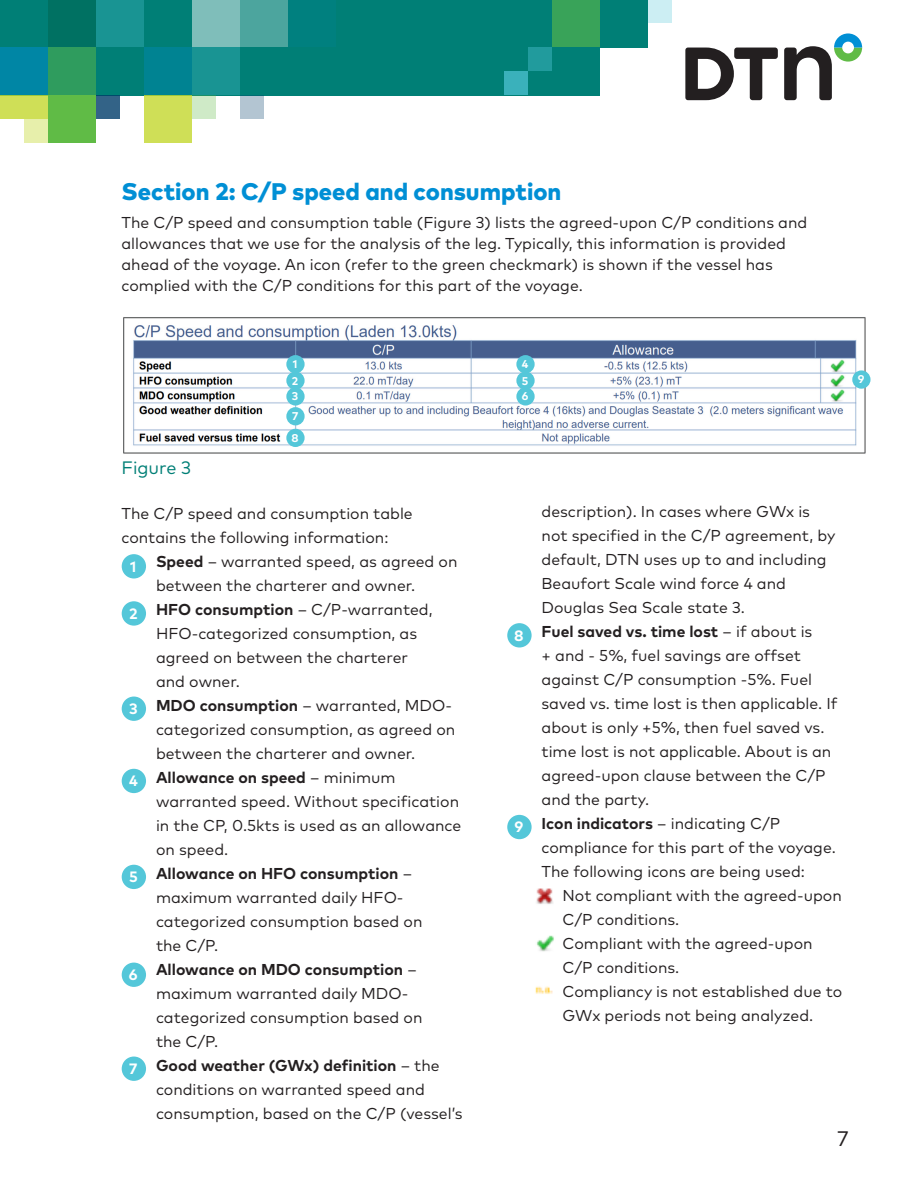
<style>
.page{position:relative;width:918px;height:1188px;background:#fff}
.page>*{position:absolute;margin:0;border:0;box-sizing:border-box;transform-origin:0 0}
.t1{font:800 24px "Mark Pro";color:#008fd5}
.t2{font:21px "Mark Pro";color:#231f20}
.Figure_copy{font:18px "Mark Pro";color:#007f76}
.Body{font:15.75px/24px "Mark Pro";color:#231f20}
.Body-2{font:700 15px "Mark Pro";color:#fff}
.Body-3{font:700 11.25px "Mark Pro";color:#fff}
.s1{font-weight:700}
</style>
<div class="page">
<img style="left:536px;top:888px;width:17px;height:16px">
<img style="left:535px;top:986px;width:18px;height:8px">
<img style="left:536px;top:935px;width:18px;height:17px">
<img style="left:124px;top:317px;width:742px;height:137px">
<svg style="left:685px;top:48px;width:93px;height:52px"></svg>
<svg style="left:784px;top:33px;width:78px;height:67px"></svg>
<div style="left:0;top:0;width:600px;height:95px;background:#007f76"></div>
<div style="left:192px;top:0;width:48px;height:47px;background:#7fbeba"></div>
<div style="left:240px;top:0;width:48px;height:47px;background:#4ca59e"></div>
<div style="left:600px;top:0;width:48px;height:47px;background:#007f76"></div>
<div style="left:0;top:47px;width:48px;height:48px;background:#0086a5"></div>
<div style="left:96px;top:0;width:48px;height:47px;background:#199493"></div>
<div style="left:24px;top:95px;width:24px;height:24px;background:#cfdf57"></div>
<div style="left:24px;top:119px;width:24px;height:24px;background:#e7efab"></div>
<div style="left:528px;top:47px;width:24px;height:24px;background:#219b9d"></div>
<div style="left:240px;top:95px;width:24px;height:24px;background:#b3c5d2"></div>
<div style="left:192px;top:95px;width:24px;height:24px;background:#cfeac7"></div>
<div style="left:96px;top:95px;width:24px;height:24px;background:#336387"></div>
<div style="left:0;top:95px;width:24px;height:24px;background:#cfdf57"></div>
<div style="left:192px;top:47px;width:48px;height:48px;background:#199493"></div>
<div style="left:288px;top:0;width:48px;height:47px;background:#00807f"></div>
<div style="left:144px;top:47px;width:48px;height:48px;background:#008392"></div>
<div style="left:144px;top:95px;width:48px;height:48px;background:#cfdf57"></div>
<div style="left:48px;top:0;width:48px;height:47px;background:#007162"></div>
<div style="left:552px;top:0;width:48px;height:47px;background:#39a359"></div>
<div style="left:48px;top:47px;width:48px;height:48px;background:#2f9c5e"></div>
<div style="left:48px;top:95px;width:48px;height:48px;background:#60bb46"></div>
<div style="left:648px;top:0;width:24px;height:23px;background:#cceef3"></div>
<div style="left:504px;top:71px;width:24px;height:24px;background:#3ab1bb"></div>
<div style="left:286px;top:372px;width:19px;height:18px;background:#54c7d9;border-radius:50%"></div>
<div style="left:516px;top:372px;width:19px;height:18px;background:#54c7d9;border-radius:50%"></div>
<div style="left:286px;top:407px;width:19px;height:18px;background:#54c7d9;border-radius:50%"></div>
<div style="left:286px;top:429px;width:19px;height:18px;background:#54c7d9;border-radius:50%"></div>
<div style="left:852px;top:370px;width:19px;height:19px;background:#54c7d9;border-radius:50%"></div>
<div style="left:286px;top:355px;width:19px;height:18px;background:#54c7d9;border-radius:50%"></div>
<div style="left:516px;top:355px;width:19px;height:18px;background:#54c7d9;border-radius:50%"></div>
<div style="left:286px;top:387px;width:19px;height:19px;background:#54c7d9;border-radius:50%"></div>
<div style="left:516px;top:387px;width:19px;height:19px;background:#54c7d9;border-radius:50%"></div>
<div style="left:122px;top:554px;width:24px;height:25px;background:#54c7d9;border-radius:50%"></div>
<div style="left:122px;top:601px;width:24px;height:25px;background:#54c7d9;border-radius:50%"></div>
<div style="left:122px;top:697px;width:24px;height:24px;background:#54c7d9;border-radius:50%"></div>
<div style="left:122px;top:769px;width:24px;height:24px;background:#54c7d9;border-radius:50%"></div>
<div style="left:122px;top:865px;width:24px;height:24px;background:#54c7d9;border-radius:50%"></div>
<div style="left:122px;top:963px;width:24px;height:24px;background:#54c7d9;border-radius:50%"></div>
<div style="left:122px;top:1057px;width:24px;height:24px;background:#54c7d9;border-radius:50%"></div>
<div style="left:507px;top:623px;width:25px;height:25px;background:#54c7d9;border-radius:50%"></div>
<div style="left:507px;top:815px;width:25px;height:24px;background:#54c7d9;border-radius:50%"></div>
<p class="t1" style="left:122px;top:173px;width:441px">Section 2: C/P speed and consumption</p>
<p class="Body" style="left:122px;top:211px;width:687px;line-height:21px">The C/P speed and consumption table (Figure 3) lists the agreed-upon C/P conditions and allowances that we use for the analysis of the leg. Typically, this information is provided ahead of the voyage. An icon (refer to the green checkmark) is shown if the vessel has complied with the C/P conditions for this part of the voyage.</p>
<p class="Figure_copy" style="left:122px;top:454px;width:71px">Figure 3</p>
<p class="Body-3" style="left:293px;top:356px;width:6px">1</p>
<p class="Body-3" style="left:522px;top:356px;width:8px">4</p>
<p class="Body-3" style="left:292px;top:388px;width:8px">3</p>
<p class="Body-3" style="left:522px;top:388px;width:8px">6</p>
<p class="Body-3" style="left:292px;top:372px;width:8px">2</p>
<p class="Body-3" style="left:522px;top:372px;width:8px">5</p>
<p class="Body-3" style="left:292px;top:408px;width:8px">7</p>
<p class="Body-3" style="left:292px;top:429px;width:9px">8</p>
<p class="Body" style="left:122px;top:500px;width:293px">The C/P speed and consumption table contains the following information:</p>
<p class="Body" style="left:156px;top:548px;width:303px"><span class="s1">Speed</span> – warranted speed, as agreed on between the charterer and owner.</p>
<p class="Body" style="left:156px;top:596px;width:278px"><span class="s1">HFO consumption</span> – C/P-warranted,<br>HFO-categorized consumption, as agreed on between the charterer and owner.</p>
<p class="Body" style="left:156px;top:692px;width:301px"><span class="s1">MDO consumption</span> – warranted, MDO&shy;categorized consumption, as agreed on between the charterer and owner.</p>
<p class="Body" style="left:156px;top:764px;width:307px"><span class="s1">Allowance on speed</span> – minimum warranted speed. Without specification in the CP, 0.5kts is used as an allowance on speed.</p>
<p class="Body" style="left:156px;top:860px;width:268px"><span class="s1">Allowance on HFO consumption</span> – maximum warranted daily HFO&shy;categorized consumption based on the C/P.</p>
<p class="Body" style="left:156px;top:956px;width:268px"><span class="s1">Allowance on MDO consumption</span> – maximum warranted daily MDO&shy;categorized consumption based on the C/P.</p>
<p class="Body" style="left:156px;top:1052px;width:308px"><span class="s1">Good weather (GWx) definition</span> – the conditions on warranted speed and consumption, based on the C/P (vessel’s</p>
<p class="Body-2" style="left:130px;top:555px;width:8px">1</p>
<p class="Body-2" style="left:129px;top:602px;width:10px">2</p>
<p class="Body-2" style="left:129px;top:697px;width:10px">3</p>
<p class="Body-2" style="left:129px;top:769px;width:10px">4</p>
<p class="Body-2" style="left:129px;top:865px;width:10px">5</p>
<p class="Body-2" style="left:129px;top:963px;width:10px">6</p>
<p class="Body-2" style="left:129px;top:1057px;width:10px">7</p>
<p class="Body-2" style="left:514px;top:624px;width:11px">8</p>
<p class="Body-2" style="left:515px;top:816px;width:10px">9</p>
<p class="Body-3" style="left:858px;top:371px;width:8px">9</p>
<p class="Body" style="left:542px;top:498px;width:295px">description). In cases where GWx is not specified in the C/P agreement, by default, DTN uses up to and including Beaufort Scale wind force 4 and Douglas Sea Scale state 3.</p>
<p class="Body" style="left:542px;top:618px;width:298px"><span class="s1">Fuel saved vs. time lost</span> – if about is<br>+ and - 5%, fuel savings are offset against C/P consumption -5%. Fuel saved vs. time lost is then applicable. If about is only +5%, then fuel saved vs. time lost is not applicable. About is an agreed-upon clause between the C/P and the party.</p>
<p class="Body" style="left:542px;top:810px;width:296px"><span class="s1">Icon indicators</span> – indicating C/P compliance for this part of the voyage.<br>The following icons are being used:</p>
<p class="Body" style="left:563px;top:882px;width:281px">Not compliant with the agreed-upon<br>C/P conditions.</p>
<p class="Body" style="left:563px;top:930px;width:252px">Compliant with the agreed-upon<br>C/P conditions.</p>
<p class="Body" style="left:563px;top:978px;width:281px">Compliancy is not established due to<br>GWx periods not being analyzed.</p>
<h2 class="t2" style="left:837px;top:1123px;width:13px">7</h2>
</div>
